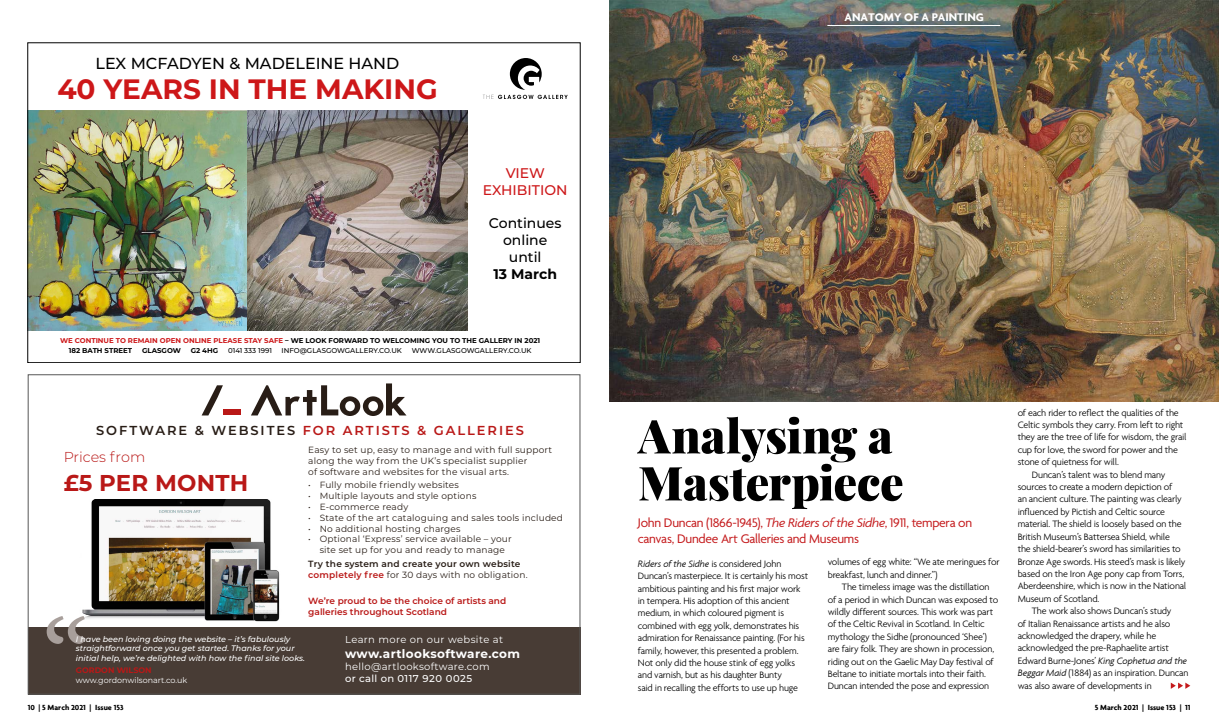
<style>
.page{position:relative;width:1219px;height:723px;background:#fff}
.page>*{position:absolute;margin:0;border:0;box-sizing:border-box;transform-origin:0 0}
.t1{font:700 28px "Montserrat";color:#cd1719}
.t2{font:700 22.9px "Montserrat";letter-spacing:.01em;color:#b91817}
.t3{font:500 16px "Montserrat";color:#000}
.t4{font:300 14.4px "Montserrat";letter-spacing:-.005em;color:#b91817}
.t5{font:500 14px/16.8px "Montserrat";color:#000;text-align:center}
.t6{font:500 14px/16.8px "Montserrat";color:#cd1719;text-align:center}
.t7{font:700 14px "Montserrat";color:#000}
.t8{font:13.5px/16.2px "Agenda";letter-spacing:-.02em;color:#c41a1c}
.t9{font:600 13px "Montserrat";letter-spacing:.15em;color:#b91817}
.t10{font:700 12px "Montserrat";letter-spacing:.03em;color:#fff}
.t11{font:700 12px "Agenda";color:#fff}
.t12{font:300 10px/12.4px "Agenda";letter-spacing:-.02em;color:#000}
.t13{font:10px "Montserrat";letter-spacing:.03em;color:#fff}
.t14{font:500 10px "Montserrat";letter-spacing:.045em;color:#fff}
.t15{font:9px/10.8px "Montserrat";letter-spacing:.02em;color:#281d16}
.t16{font:600 9px/10.8px "Montserrat";letter-spacing:.02em;color:#281d16}
.t17{font:600 9px/10.8px "Montserrat";color:#b91817}
.t18{font:italic 500 8px/9.6px "Montserrat";color:#fff}
.t19{font:700 8px "Agenda";color:#000}
.t20{font:8px "Montserrat";color:#fff}
.t21{font:700 8px "Montserrat";color:#b91817}
.t22{font:700 7px/10px "Montserrat";color:#000}
.t23{font:500 7px "Montserrat";color:#000}
.s1{color:#cd1719}
.s2{color:#281d16}
.s3{color:#b91817}
.s4{font-weight:400}
.s5{font-style:italic}
</style>
<div class="page">
<img style="left:30px;top:110px;width:438px;height:221px">
<svg style="left:483px;top:58px;width:85px;height:41px"></svg>
<img style="left:609px;top:0;width:610px;height:401px">
<hr style="left:827px;top:25px;width:173px;height:1px;background:#fff">
<svg style="left:637px;top:417px;width:265px;height:92px"></svg>
<svg style="left:1171px;top:682px;width:19px;height:7px"></svg>
<img style="left:82px;top:500px;width:198px;height:122px">
<div style="left:28px;top:627px;width:552px;height:67px;background:#483c35"></div>
<svg style="left:47px;top:616px;width:38px;height:28px"></svg>
<svg style="left:202px;top:385px;width:21px;height:30px"></svg>
<div style="left:223px;top:409px;width:17px;height:6px;background:#b91817"></div>
<svg style="left:251px;top:383px;width:156px;height:33px"></svg>
<h3 class="t3" style="left:96px;top:52px;width:305px">LEX MCFADYEN &amp; MADELEINE HAND</h3>
<h1 class="t1" style="left:57px;top:69px;width:382px">40 YEARS IN THE MAKING</h1>
<h3 class="t6" style="left:483px;top:164px;width:86px">VIEW<br>EXHIBITION</h3>
<h3 class="t5" style="left:489px;top:214px;width:74px">Continues online until</h3>
<h3 class="t7" style="left:493px;top:264px;width:65px">13 March</h3>
<p class="t22" style="left:69px;top:335px;width:473px;text-indent:-9px"><span class="s1">WE CONTINUE TO REMAIN OPEN ONLINE PLEASE STAY SAFE</span> – WE LOOK FORWARD TO WELCOMING YOU TO THE GALLERY IN 2021<br>182 BATH STREET</p>
<p class="t22" style="left:142px;top:345px;width:40px">GLASGOW</p>
<p class="t22" style="left:191px;top:345px;width:29px">G2 4HG</p>
<p class="t23" style="left:228px;top:345px;width:45px">0141 333 1991</p>
<p class="t23" style="left:282px;top:345px;width:122px">INFO@GLASGOWGALLERY.CO.UK</p>
<p class="t23" style="left:412px;top:345px;width:121px">WWW.GLASGOWGALLERY.CO.UK</p>
<h3 class="t9" style="left:96px;top:422px;width:429px"><span class="s2">SOFTWARE &amp; WEBSITES</span> FOR ARTISTS &amp; GALLERIES</h3>
<h3 class="t4" style="left:64px;top:447px;width:83px">Prices from</h3>
<h2 class="t2" style="left:64px;top:466px;width:186px">£5 PER MONTH</h2>
<p class="t15" style="left:308px;top:444px;width:245px">Easy to set up, easy to manage and with full support along the way from the UK’s specialist supplier<br>of software and websites for the visual arts.</p>
<p class="t15" style="left:308px;top:479px;width:152px">• Fully mobile friendly websites</p>
<p class="t15" style="left:308px;top:490px;width:170px">• Multiple layouts and style options</p>
<p class="t15" style="left:308px;top:501px;width:101px">• E-commerce ready</p>
<p class="t15" style="left:308px;top:512px;width:256px">• State of the art cataloguing and sales tools included</p>
<p class="t15" style="left:308px;top:522px;width:154px">• No additional hosting charges</p>
<p class="t15" style="left:308px;top:533px;width:205px;text-align:center">• Optional ‘Express’ service available – your site set up for you and ready to manage</p>
<p class="t16" style="left:308px;top:558px;width:221px">Try the system and create your own website <span class="s3">completely free</span> <span class="s4">for 30 days with no obligation.</span></p>
<p class="t17" style="left:308px;top:595px;width:200px">We’re proud to be the choice of artists and galleries throughout Scotland</p>
<p class="t18" style="left:76px;top:633px;width:231px">I have been loving doing the website – it’s fabulously straightforward once you get started. Thanks for your initial help, we’re delighted with how the final site looks.</p>
<p class="t21" style="left:76px;top:664px;width:77px">GORDON WILSON</p>
<p class="t20" style="left:76px;top:674px;width:113px">www.gordonwilsonart.co.uk</p>
<p class="t13" style="left:345px;top:633px;width:159px">Learn more on our website at</p>
<p class="t10" style="left:345px;top:645px;width:176px">www.artlooksoftware.com</p>
<p class="t13" style="left:345px;top:659px;width:146px">hello@artlooksoftware.com</p>
<p class="t14" style="left:345px;top:671px;width:128px">or call on 0117 920 0025</p>
<p class="t11" style="left:844px;top:10px;width:141px">ANATOMY OF A PAINTING</p>
<h3 class="t8" style="left:638px;top:515px;width:336px">John Duncan (1866-1945), <span class="s5">The Riders of the Sidhe</span>, 1911, tempera on canvas, Dundee Art Galleries and Museums</h3>
<p class="t12" style="left:638px;top:557px;width:172px"><span class="s5">Riders of the Sidhe</span> is considered John Duncan’s masterpiece. It is certainly his most ambitious painting and his first major work in tempera. His adoption of this ancient medium, in which coloured pigment is combined with egg yolk, demonstrates his admiration for Renaissance painting. (For his family, however, this presented a problem.<br>Not only did the house stink of egg yolks and varnish, but as his daughter Bunty<br>said in recalling the efforts to use up huge</p>
<p class="t12" style="left:828px;top:556px;width:173px">volumes of egg white: “We ate meringues for breakfast, lunch and dinner.”)</p>
<p class="t12" style="left:828px;top:580px;width:172px;text-indent:14px">The timeless image was the distillation of a period in which Duncan was exposed to wildly different sources. This work was part of the Celtic Revival in Scotland. In Celtic mythology the Sidhe (pronounced ‘Shee’) are fairy folk. They are shown in procession, riding out on the Gaelic May Day festival of Beltane to initiate mortals into their faith.<br>Duncan intended the pose and expression</p>
<p class="t12" style="left:1018px;top:406px;width:163px">of each rider to reflect the qualities of the</p>
<p class="t12" style="left:1018px;top:418px;width:167px">Celtic symbols they carry. From left to right</p>
<p class="t12" style="left:1018px;top:431px;width:171px">they are the tree of life for wisdom, the grail</p>
<p class="t12" style="left:1018px;top:443px;width:162px">cup for love, the sword for power and the</p>
<p class="t12" style="left:1018px;top:456px;width:103px">stone of quietness for will.</p>
<p class="t12" style="left:1032px;top:468px;width:135px">Duncan’s talent was to blend many</p>
<p class="t12" style="left:1018px;top:480px;width:156px">sources to create a modern depiction of</p>
<p class="t12" style="left:1018px;top:493px;width:166px">an ancient culture. The painting was clearly</p>
<p class="t12" style="left:1018px;top:505px;width:149px">influenced by Pictish and Celtic source</p>
<p class="t12" style="left:1018px;top:518px;width:165px">material. The shield is loosely based on the</p>
<p class="t12" style="left:1018px;top:530px;width:154px">British Museum’s Battersea Shield, while</p>
<p class="t12" style="left:1018px;top:542px;width:165px">the shield-bearer’s sword has similarities to</p>
<p class="t12" style="left:1018px;top:555px;width:169px">Bronze Age swords. His steed’s mask is likely</p>
<p class="t12" style="left:1018px;top:567px;width:168px">based on the Iron Age pony cap from Torrs,</p>
<p class="t12" style="left:1018px;top:580px;width:170px">Aberdeenshire, which is now in the National</p>
<p class="t12" style="left:1018px;top:592px;width:83px">Museum of Scotland.</p>
<p class="t12" style="left:1032px;top:604px;width:141px">The work also shows Duncan’s study</p>
<p class="t12" style="left:1018px;top:617px;width:154px">of Italian Renaissance artists and he also</p>
<p class="t12" style="left:1018px;top:629px;width:140px">acknowledged the drapery, while he</p>
<p class="t12" style="left:1018px;top:642px;width:153px">acknowledged the pre-Raphaelite artist</p>
<p class="t12" style="left:1018px;top:654px;width:171px">Edward Burne-Jones’ <span class="s5">King Cophetua and the</span></p>
<p class="t12" style="left:1018px;top:666px;width:172px"><span class="s5">Beggar Maid</span> (1884) as an inspiration. Duncan</p>
<p class="t12" style="left:1018px;top:679px;width:135px">was also aware of developments in</p>
<p class="t19" style="left:28px;top:703px;width:97px">10 | 5 March 2021 | Issue 153</p>
<p class="t19" style="left:1095px;top:702px;width:97px">5 March 2021 | Issue 153 | 11</p>
</div>
